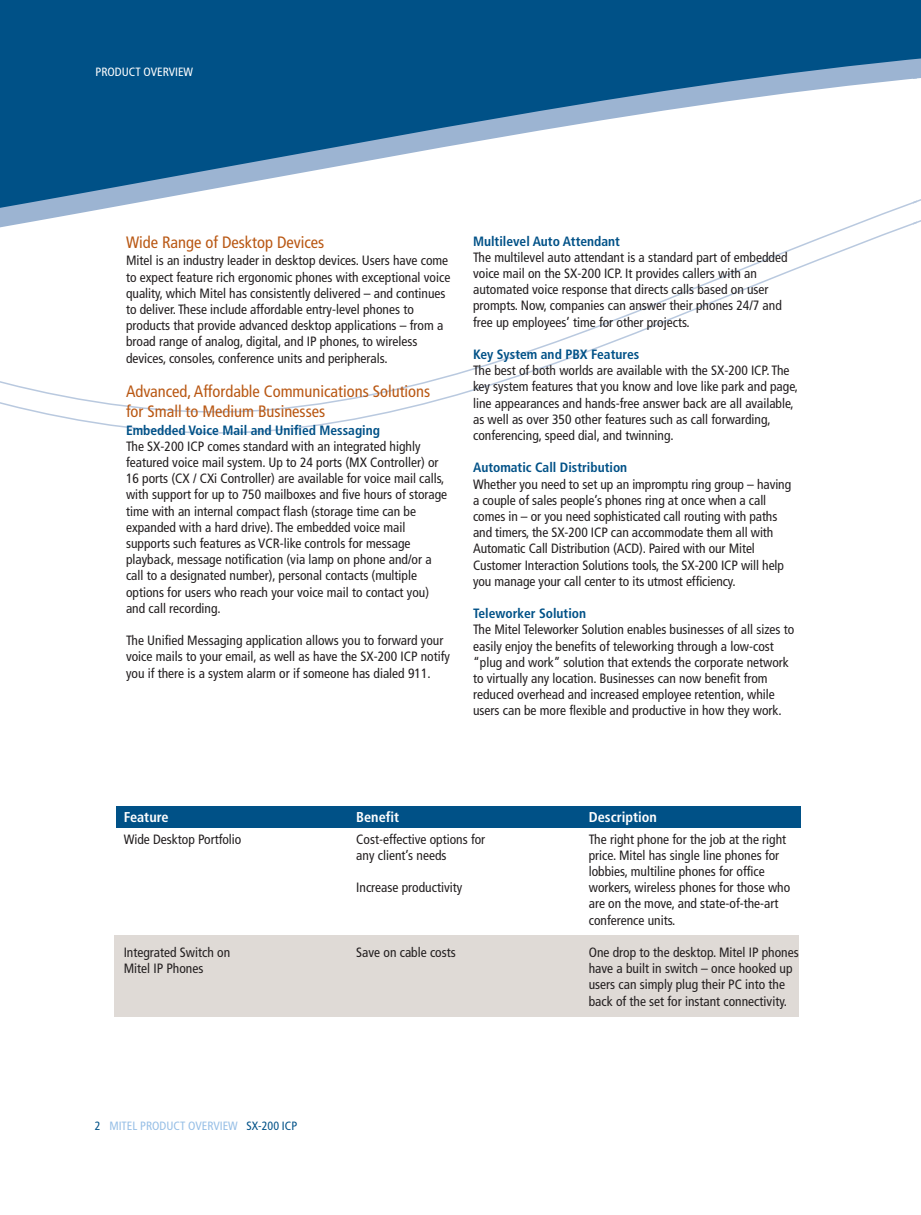
<style>
.page{position:relative;width:921px;height:1215px;background:#fff}
.page>*{position:absolute;margin:0;border:0;box-sizing:border-box;transform-origin:0 0}
.t1{font:condensed 16.5px/19.8px "Frutiger";color:#b95814}
.t2{font:700 condensed 14.25px "Frutiger";color:#fff}
.t3{font:condensed 13.5px/16.2px "Frutiger";color:#231f20}
.t4{font:700 condensed 13.5px "Frutiger";color:#005187}
.t5{font:condensed 12px "Frutiger";color:#97bfe6}
.t6{font:condensed 12px "Frutiger";color:#fff}
.s1{color:#005187}
</style>
<div class="page">
<div style="left:115px;top:936px;width:683px;height:81px;background:#dfdad6"></div>
<svg style="left:916px;top:0;width:4px;height:224px"></svg>
<div style="left:0;top:0;width:916px;height:89px;background:#005187"></div>
<svg style="left:0;top:89px;width:916px;height:345px"></svg>
<div style="left:116px;top:807px;width:683px;height:21px;background:#005187"></div>
<p class="t6" style="left:96px;top:67px;width:99px">PRODUCT OVERVIEW</p>
<p class="t1" style="left:126px;top:234px;width:200px">Wide Range of Desktop Devices</p>
<p class="t3" style="left:126px;top:254px;width:326px">Mitel is an industry leader in desktop devices. Users have come to expect feature rich ergonomic phones with exceptional voice quality, which Mitel has consistently delivered – and continues to deliver. These include affordable entry-level phones to products that provide advanced desktop applications – from a broad range of analog, digital, and IP phones, to wireless devices, consoles, conference units and peripherals.</p>
<p class="t1" style="left:126px;top:383px;width:305px">Advanced, Affordable Communications Solutions for Small to Medium Businesses</p>
<p class="t4" style="left:126px;top:424px;width:255px">Embedded Voice Mail and Unified Messaging</p>
<p class="t3" style="left:126px;top:439px;width:322px">The SX-200 ICP comes standard with an integrated highly featured voice mail system. Up to 24 ports (MX Controller) or 16 ports (CX / CXi Controller) are available for voice mail calls, with support for up to 750 mailboxes and five hours of storage time with an internal compact flash (storage time can be expanded with a hard drive). The embedded voice mail supports such features as VCR-like controls for message playback, message notification (via lamp on phone and/or a call to a designated number), personal contacts (multiple options for users who reach your voice mail to contact you) and call recording.</p>
<p class="t3" style="left:126px;top:633px;width:325px">The Unified Messaging application allows you to forward your voice mails to your email, as well as have the SX-200 ICP notify you if there is a system alarm or if someone has dialed 911.</p>
<p class="t4" style="left:473px;top:235px;width:148px">Multilevel Auto Attendant</p>
<p class="t3" style="left:473px;top:250px;width:316px">The multilevel auto attendant is a standard part of embedded voice mail on the SX-200 ICP. It provides callers with an automated voice response that directs calls based on user prompts. Now, companies can answer their phones 24/7 and free up employees’ time for other projects.</p>
<p class="t4" style="left:473px;top:349px;width:168px">Key System and PBX Features</p>
<p class="t3" style="left:473px;top:363px;width:326px">The best of both worlds are available with the SX-200 ICP. The key system features that you know and love like park and page, line appearances and hands-free answer back are all available, as well as over 350 other features such as call forwarding, conferencing, speed dial, and twinning.</p>
<p class="t4" style="left:473px;top:462px;width:156px">Automatic Call Distribution</p>
<p class="t3" style="left:473px;top:477px;width:319px">Whether you need to set up an impromptu ring group – having a couple of sales people’s phones ring at once when a call comes in – or you need sophisticated call routing with paths and timers, the SX-200 ICP can accommodate them all with Automatic Call Distribution (ACD). Paired with our Mitel Customer Interaction Solutions tools, the SX-200 ICP will help you manage your call center to its utmost efficiency.</p>
<p class="t4" style="left:473px;top:608px;width:115px">Teleworker Solution</p>
<p class="t3" style="left:473px;top:623px;width:323px">The Mitel Teleworker Solution enables businesses of all sizes to easily enjoy the benefits of teleworking through a low-cost “plug and work” solution that extends the corporate network to virtually any location. Businesses can now benefit from reduced overhead and increased employee retention, while users can be more flexible and productive in how they work.</p>
<p class="t2" style="left:124px;top:811px;width:46px">Feature</p>
<p class="t3" style="left:124px;top:832px;width:119px">Wide Desktop Portfolio</p>
<p class="t3" style="left:124px;top:945px;width:108px">Integrated Switch on<br>Mitel IP Phones</p>
<p class="t5" style="left:95px;top:1121px;width:203px"><span class="s1">2</span> MITEL PRODUCT OVERVIEW <span class="s1">SX-200 ICP</span></p>
<p class="t2" style="left:356px;top:811px;width:45px">Benefit</p>
<p class="t3" style="left:356px;top:832px;width:130px">Cost-effective options for any client’s needs</p>
<p class="t3" style="left:356px;top:881px;width:107px">Increase productivity</p>
<p class="t3" style="left:356px;top:945px;width:101px">Save on cable costs</p>
<p class="t2" style="left:588px;top:811px;width:70px">Description</p>
<p class="t3" style="left:588px;top:832px;width:203px">The right phone for the job at the right price. Mitel has single line phones for lobbies, multiline phones for office workers, wireless phones for those who are on the move, and state-of-the-art conference units.</p>
<p class="t3" style="left:588px;top:945px;width:211px">One drop to the desktop. Mitel IP phones have a built in switch – once hooked up users can simply plug their PC into the back of the set for instant connectivity.</p>
</div>
